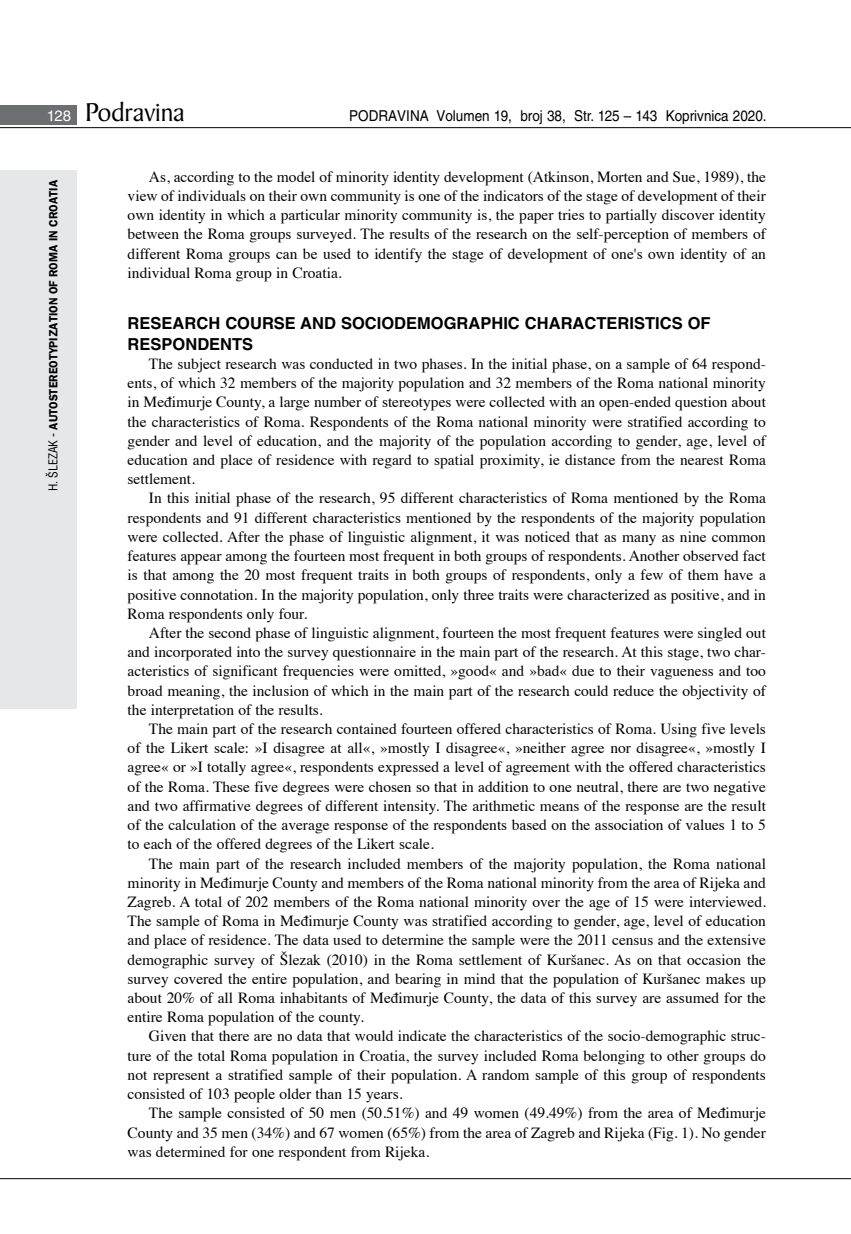
<style>
.page{position:relative;width:851px;height:1234px;background:#fff}
.page>*{position:absolute;margin:0;border:0;box-sizing:border-box;transform-origin:0 0}
.t1{font:27.6px "Baker Signet BT";color:#000}
.t2{font:700 16.5px/21px "Helvetica LT Skin 29";color:#000}
.t3{font:15.45px/19.2px "Times";color:#000;text-align:justify}
.t4{font:15px "Helvetica LT Skin 29";color:#000;scale:.9 1}
.t5{font:600 12px "ITC Franklin Gothic Skin 29";letter-spacing:-.005em;color:#000;scale:.95 1}
.s1{font-family:"Helvetica LT Skin 29";font-size:15px;color:#fff}
.s2{font-family:"Helvetica LT Skin 29";font-weight:400;font-stretch:condensed}
</style>
<div class="page">
<div style="left:0;top:170px;width:77px;height:538px;background:#e6e7e8"></div>
<div style="left:0;top:105px;width:77px;height:19px;background:#6d6e71"></div>
<hr style="left:0;top:127px;width:850px;height:1px;background:#000">
<hr style="left:0;top:1177px;width:850px;height:1px;background:#000">
<h1 class="t1" style="left:47px;top:95px;width:139px"><span class="s1">128</span> Podravina</h1>
<p class="t4" style="left:349px;top:107px;width:465px">PODRAVINA Volumen 19, broj 38, Str. 125 – 143 Koprivnica 2020.</p>
<p class="t5" style="left:46px;top:491px;width:329px;rotate:-90deg"><span class="s2">H. ŠLEZAK -</span> AUTOSTEREOTYPIZATION OF ROMA IN CROATIA</p>
<p class="t3" style="left:128px;top:166px;width:639px;text-indent:21px">As, according to the model of minority identity development (Atkinson, Morten and Sue, 1989), the view of individuals on their own community is one of the indicators of the stage of development of their own identity in which a particular minority community is, the paper tries to partially discover identity between the Roma groups surveyed. The results of the research on the self-perception of members of different Roma groups can be used to identify the stage of development of one's own identity of an individual Roma group in Croatia.</p>
<p class="t2" style="left:128px;top:312px;width:584px">RESEARCH COURSE AND SOCIODEMOGRAPHIC CHARACTERISTICS OF<br>RESPONDENTS</p>
<p class="t3" style="left:128px;top:353px;width:639px;text-indent:21px">The subject research was conducted in two phases. In the initial phase, on a sample of 64 respond&shy;ents, of which 32 members of the majority population and 32 members of the Roma national minority in Međimurje County, a large number of stereotypes were collected with an open-ended question about the characteristics of Roma. Respondents of the Roma national minority were stratified according to gender and level of education, and the majority of the population according to gender, age, level of education and place of residence with regard to spatial proximity, ie distance from the nearest Roma settlement.</p>
<p class="t3" style="left:128px;top:487px;width:639px;text-indent:21px">In this initial phase of the research, 95 different characteristics of Roma mentioned by the Roma respondents and 91 different characteristics mentioned by the respondents of the majority population were collected. After the phase of linguistic alignment, it was noticed that as many as nine common features appear among the fourteen most frequent in both groups of respondents. Another observed fact is that among the 20 most frequent traits in both groups of respondents, only a few of them have a positive connotation. In the majority population, only three traits were characterized as positive, and in Roma respondents only four.</p>
<p class="t3" style="left:128px;top:621px;width:639px;text-indent:21px">After the second phase of linguistic alignment, fourteen the most frequent features were singled out and incorporated into the survey questionnaire in the main part of the research. At this stage, two char&shy;acteristics of significant frequencies were omitted, »good« and »bad« due to their vagueness and too broad meaning, the inclusion of which in the main part of the research could reduce the objectivity of the interpretation of the results.</p>
<p class="t3" style="left:128px;top:717px;width:639px;text-indent:21px">The main part of the research contained fourteen offered characteristics of Roma. Using five levels of the Likert scale: »I disagree at all«, »mostly I disagree«, »neither agree nor disagree«, »mostly I agree« or »I totally agree«, respondents expressed a level of agreement with the offered characteristics of the Roma. These five degrees were chosen so that in addition to one neutral, there are two negative and two affirmative degrees of different intensity. The arithmetic means of the response are the result of the calculation of the average response of the respondents based on the association of values 1 to 5 to each of the offered degrees of the Likert scale.</p>
<p class="t3" style="left:128px;top:852px;width:639px;text-indent:21px">The main part of the research included members of the majority population, the Roma national minority in Međimurje County and members of the Roma national minority from the area of Rijeka and Zagreb. A total of 202 members of the Roma national minority over the age of 15 were interviewed.<br>The sample of Roma in Međimurje County was stratified according to gender, age, level of education and place of residence. The data used to determine the sample were the 2011 census and the extensive demographic survey of Šlezak (2010) in the Roma settlement of Kuršanec. As on that occasion the survey covered the entire population, and bearing in mind that the population of Kuršanec makes up about 20% of all Roma inhabitants of Međimurje County, the data of this survey are assumed for the entire Roma population of the county.</p>
<p class="t3" style="left:128px;top:1025px;width:639px;text-indent:21px">Given that there are no data that would indicate the characteristics of the socio-demographic struc&shy;ture of the total Roma population in Croatia, the survey included Roma belonging to other groups do not represent a stratified sample of their population. A random sample of this group of respondents consisted of 103 people older than 15 years.</p>
<p class="t3" style="left:128px;top:1101px;width:639px;text-indent:21px">The sample consisted of 50 men (50.51%) and 49 women (49.49%) from the area of Međimurje County and 35 men (34%) and 67 women (65%) from the area of Zagreb and Rijeka (Fig. 1). No gender was determined for one respondent from Rijeka.</p>
</div>
